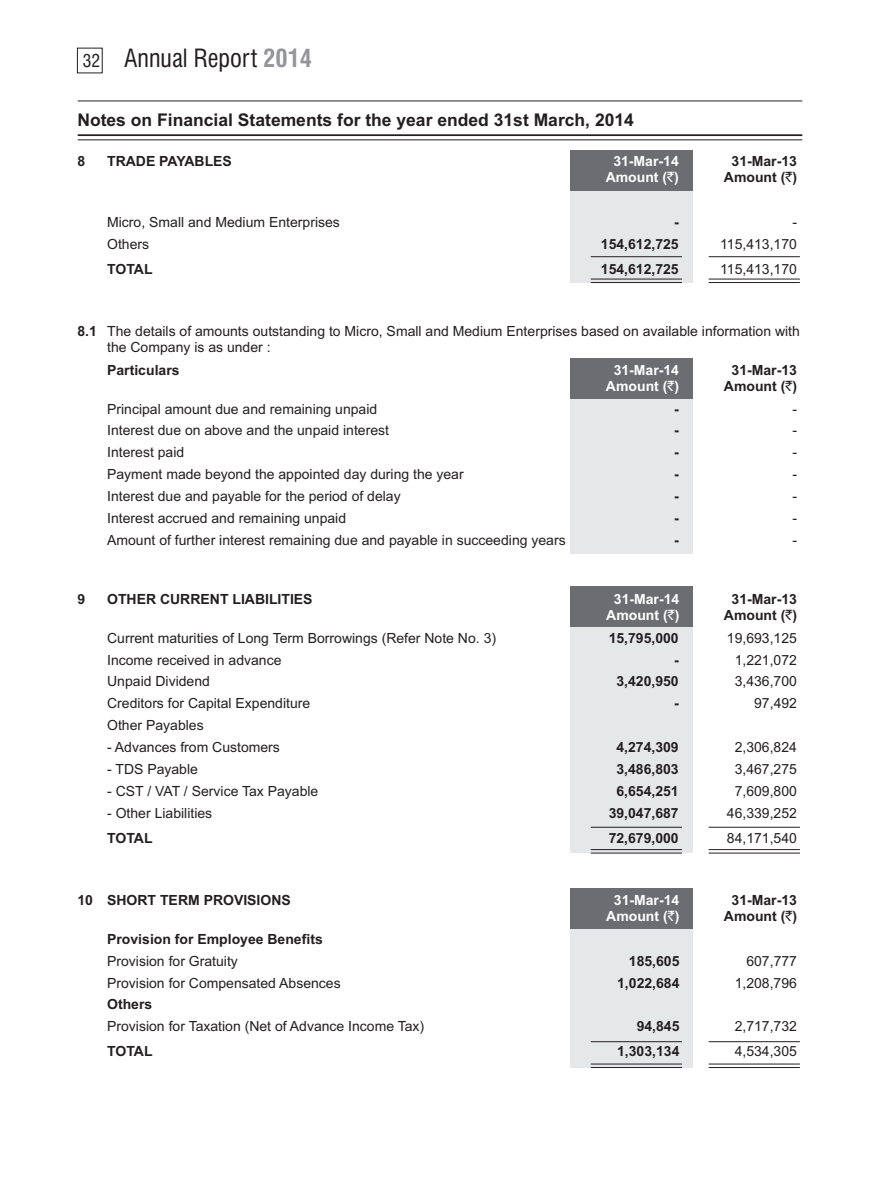
<style>
.page{position:relative;width:878px;height:1195px;background:#fff}
.page>*{position:absolute;margin:0;border:0;box-sizing:border-box;transform-origin:0 0}
.t1{font:condensed 24.5px "Swiss 721 BT";color:#231f20}
.t2{font:700 17.5px "Arial";color:#231f20}
.t3{font:14px/15.6px "Arial";color:#231f20}
.t4{font:700 14px/15.9px "Arial";color:#231f20;text-align:center}
.t5{font:700 14px/15.9px "Arial";color:#fff;text-align:center}
.s1{font-size:17.5px}
.s2{font-weight:700;color:#939598}
.s3{font-family:"Rupee Foradian";font-weight:400}
</style>
<div class="page">
<div style="left:77px;top:48px;width:26px;height:25px;border:1px solid #231f20"></div>
<div style="left:570px;top:150px;width:123px;height:133px;background:#e6e7e9"></div>
<div style="left:570px;top:150px;width:123px;height:41px;background:#6c6d70"></div>
<hr style="left:590px;top:256px;width:92px;height:1px;background:#231f20">
<hr style="left:708px;top:256px;width:92px;height:1px;background:#231f20">
<hr style="left:590px;top:279px;width:92px;height:1px;background:#231f20">
<hr style="left:708px;top:279px;width:92px;height:1px;background:#231f20">
<hr style="left:590px;top:282px;width:92px;height:1px;background:#231f20">
<hr style="left:708px;top:282px;width:92px;height:1px;background:#231f20">
<div style="left:570px;top:359px;width:123px;height:195px;background:#e6e7e9"></div>
<div style="left:570px;top:359px;width:123px;height:40px;background:#6c6d70"></div>
<div style="left:570px;top:586px;width:123px;height:267px;background:#e6e7e9"></div>
<div style="left:570px;top:586px;width:123px;height:41px;background:#6c6d70"></div>
<hr style="left:590px;top:827px;width:92px;height:1px;background:#231f20">
<hr style="left:708px;top:827px;width:92px;height:1px;background:#231f20">
<hr style="left:590px;top:849px;width:92px;height:1px;background:#231f20">
<hr style="left:708px;top:849px;width:92px;height:1px;background:#231f20">
<hr style="left:590px;top:853px;width:92px;height:1px;background:#231f20">
<hr style="left:708px;top:853px;width:92px;height:1px;background:#231f20">
<div style="left:570px;top:888px;width:123px;height:180px;background:#e6e7e9"></div>
<div style="left:570px;top:888px;width:123px;height:41px;background:#6c6d70"></div>
<hr style="left:590px;top:1041px;width:92px;height:1px;background:#231f20">
<hr style="left:708px;top:1041px;width:92px;height:1px;background:#231f20">
<hr style="left:590px;top:1064px;width:92px;height:1px;background:#231f20">
<hr style="left:708px;top:1064px;width:92px;height:1px;background:#231f20">
<hr style="left:590px;top:1067px;width:92px;height:1px;background:#231f20">
<hr style="left:708px;top:1067px;width:92px;height:1px;background:#231f20">
<hr style="left:78px;top:101px;width:724px;height:1px;background:#231f20">
<hr style="left:78px;top:134px;width:724px;height:2px;background:#231f20">
<hr style="left:78px;top:139px;width:724px;height:1px;background:#231f20">
<h1 class="t1" style="left:83px;top:49px;width:231px"><span class="s1">32</span> Annual Report <span class="s2">2014</span></h1>
<p class="t2" style="left:77px;top:113px;width:558px">Notes on Financial Statements for the year ended 31st March, 2014</p>
<p class="t4" style="left:77px;top:155px;width:9px">8</p>
<p class="t4" style="left:107px;top:155px;width:126px">TRADE PAYABLES</p>
<p class="t4" style="left:724px;top:155px;width:75px">31-Mar-13<br>Amount (<span class="s3">`</span>)</p>
<p class="t5" style="left:605px;top:155px;width:75px">31-Mar-14<br>Amount (<span class="s3">`</span>)</p>
<p class="t3" style="left:107px;top:215px;width:234px">Micro, Small and Medium Enterprises</p>
<p class="t4" style="left:674px;top:215px;width:6px">-</p>
<p class="t3" style="left:792px;top:215px;width:6px">-</p>
<p class="t3" style="left:107px;top:237px;width:44px">Others</p>
<p class="t4" style="left:601px;top:237px;width:79px">154,612,725</p>
<p class="t3" style="left:720px;top:237px;width:78px">115,413,170</p>
<p class="t4" style="left:107px;top:262px;width:47px">TOTAL</p>
<p class="t4" style="left:601px;top:262px;width:79px">154,612,725</p>
<p class="t3" style="left:720px;top:262px;width:78px">115,413,170</p>
<p class="t4" style="left:77px;top:325px;width:21px">8.1</p>
<p class="t3" style="left:107px;top:325px;width:694px">The details of amounts outstanding to Micro, Small and Medium Enterprises based on available information with the Company is as under :</p>
<p class="t5" style="left:606px;top:364px;width:75px">31-Mar-14<br>Amount (<span class="s3">`</span>)</p>
<p class="t4" style="left:107px;top:364px;width:74px">Particulars</p>
<p class="t4" style="left:724px;top:364px;width:75px">31-Mar-13<br>Amount (<span class="s3">`</span>)</p>
<p class="t3" style="left:107px;top:402px;width:272px">Principal amount due and remaining unpaid</p>
<p class="t4" style="left:674px;top:402px;width:6px">-</p>
<p class="t3" style="left:792px;top:402px;width:6px">-</p>
<p class="t3" style="left:107px;top:424px;width:283px">Interest due on above and the unpaid interest</p>
<p class="t4" style="left:674px;top:424px;width:6px">-</p>
<p class="t3" style="left:792px;top:424px;width:6px">-</p>
<p class="t3" style="left:107px;top:446px;width:79px">Interest paid</p>
<p class="t4" style="left:674px;top:446px;width:6px">-</p>
<p class="t3" style="left:792px;top:446px;width:6px">-</p>
<p class="t3" style="left:107px;top:468px;width:358px">Payment made beyond the appointed day during the year</p>
<p class="t4" style="left:674px;top:468px;width:6px">-</p>
<p class="t3" style="left:792px;top:468px;width:6px">-</p>
<p class="t3" style="left:107px;top:490px;width:295px">Interest due and payable for the period of delay</p>
<p class="t4" style="left:674px;top:490px;width:6px">-</p>
<p class="t3" style="left:792px;top:490px;width:6px">-</p>
<p class="t3" style="left:107px;top:512px;width:240px">Interest accrued and remaining unpaid</p>
<p class="t4" style="left:674px;top:511px;width:6px">-</p>
<p class="t3" style="left:792px;top:512px;width:6px">-</p>
<p class="t3" style="left:107px;top:533px;width:460px">Amount of further interest remaining due and payable in succeeding years</p>
<p class="t4" style="left:674px;top:533px;width:6px">-</p>
<p class="t3" style="left:792px;top:533px;width:6px">-</p>
<p class="t4" style="left:77px;top:593px;width:9px">9</p>
<p class="t4" style="left:107px;top:593px;width:207px">OTHER CURRENT LIABILITIES</p>
<p class="t4" style="left:724px;top:593px;width:75px">31-Mar-13<br>Amount (<span class="s3">`</span>)</p>
<p class="t5" style="left:606px;top:593px;width:75px">31-Mar-14<br>Amount (<span class="s3">`</span>)</p>
<p class="t3" style="left:107px;top:631px;width:390px">Current maturities of Long Term Borrowings (Refer Note No. 3)</p>
<p class="t4" style="left:608px;top:631px;width:72px">15,795,000</p>
<p class="t3" style="left:727px;top:631px;width:72px">19,693,125</p>
<p class="t3" style="left:107px;top:653px;width:176px">Income received in advance</p>
<p class="t4" style="left:674px;top:653px;width:6px">-</p>
<p class="t3" style="left:734px;top:653px;width:64px">1,221,072</p>
<p class="t3" style="left:107px;top:675px;width:104px">Unpaid Dividend</p>
<p class="t4" style="left:616px;top:675px;width:64px">3,420,950</p>
<p class="t3" style="left:734px;top:675px;width:64px">3,436,700</p>
<p class="t3" style="left:107px;top:697px;width:205px">Creditors for Capital Expenditure</p>
<p class="t4" style="left:674px;top:697px;width:6px">-</p>
<p class="t3" style="left:754px;top:697px;width:44px">97,492</p>
<p class="t3" style="left:107px;top:719px;width:98px">Other Payables</p>
<p class="t3" style="left:107px;top:741px;width:174px">- Advances from Customers</p>
<p class="t4" style="left:616px;top:741px;width:64px">4,274,309</p>
<p class="t3" style="left:734px;top:741px;width:64px">2,306,824</p>
<p class="t3" style="left:107px;top:763px;width:92px">- TDS Payable</p>
<p class="t4" style="left:616px;top:762px;width:64px">3,486,803</p>
<p class="t3" style="left:734px;top:763px;width:64px">3,467,275</p>
<p class="t3" style="left:107px;top:785px;width:213px">- CST / VAT / Service Tax Payable</p>
<p class="t4" style="left:616px;top:784px;width:64px">6,654,251</p>
<p class="t3" style="left:734px;top:785px;width:64px">7,609,800</p>
<p class="t3" style="left:107px;top:806px;width:107px">- Other Liabilities</p>
<p class="t4" style="left:608px;top:806px;width:72px">39,047,687</p>
<p class="t3" style="left:727px;top:806px;width:72px">46,339,252</p>
<p class="t4" style="left:107px;top:831px;width:47px">TOTAL</p>
<p class="t4" style="left:608px;top:831px;width:72px">72,679,000</p>
<p class="t3" style="left:727px;top:831px;width:72px">84,171,540</p>
<p class="t4" style="left:77px;top:894px;width:215px">10 SHORT TERM PROVISIONS</p>
<p class="t4" style="left:724px;top:894px;width:75px">31-Mar-13<br>Amount (<span class="s3">`</span>)</p>
<p class="t5" style="left:606px;top:894px;width:75px">31-Mar-14<br>Amount (<span class="s3">`</span>)</p>
<p class="t4" style="left:107px;top:932px;width:217px">Provision for Employee Benefits</p>
<p class="t3" style="left:107px;top:954px;width:132px">Provision for Gratuity</p>
<p class="t4" style="left:629px;top:954px;width:52px">185,605</p>
<p class="t3" style="left:746px;top:954px;width:52px">607,777</p>
<p class="t3" style="left:107px;top:976px;width:235px">Provision for Compensated Absences</p>
<p class="t4" style="left:617px;top:976px;width:64px">1,022,684</p>
<p class="t3" style="left:734px;top:976px;width:64px">1,208,796</p>
<p class="t4" style="left:107px;top:998px;width:47px">Others</p>
<p class="t3" style="left:107px;top:1020px;width:318px">Provision for Taxation (Net of Advance Income Tax)</p>
<p class="t4" style="left:636px;top:1020px;width:44px">94,845</p>
<p class="t3" style="left:734px;top:1020px;width:64px">2,717,732</p>
<p class="t4" style="left:107px;top:1045px;width:47px">TOTAL</p>
<p class="t4" style="left:617px;top:1045px;width:64px">1,303,134</p>
<p class="t3" style="left:734px;top:1045px;width:64px">4,534,305</p>
</div>
